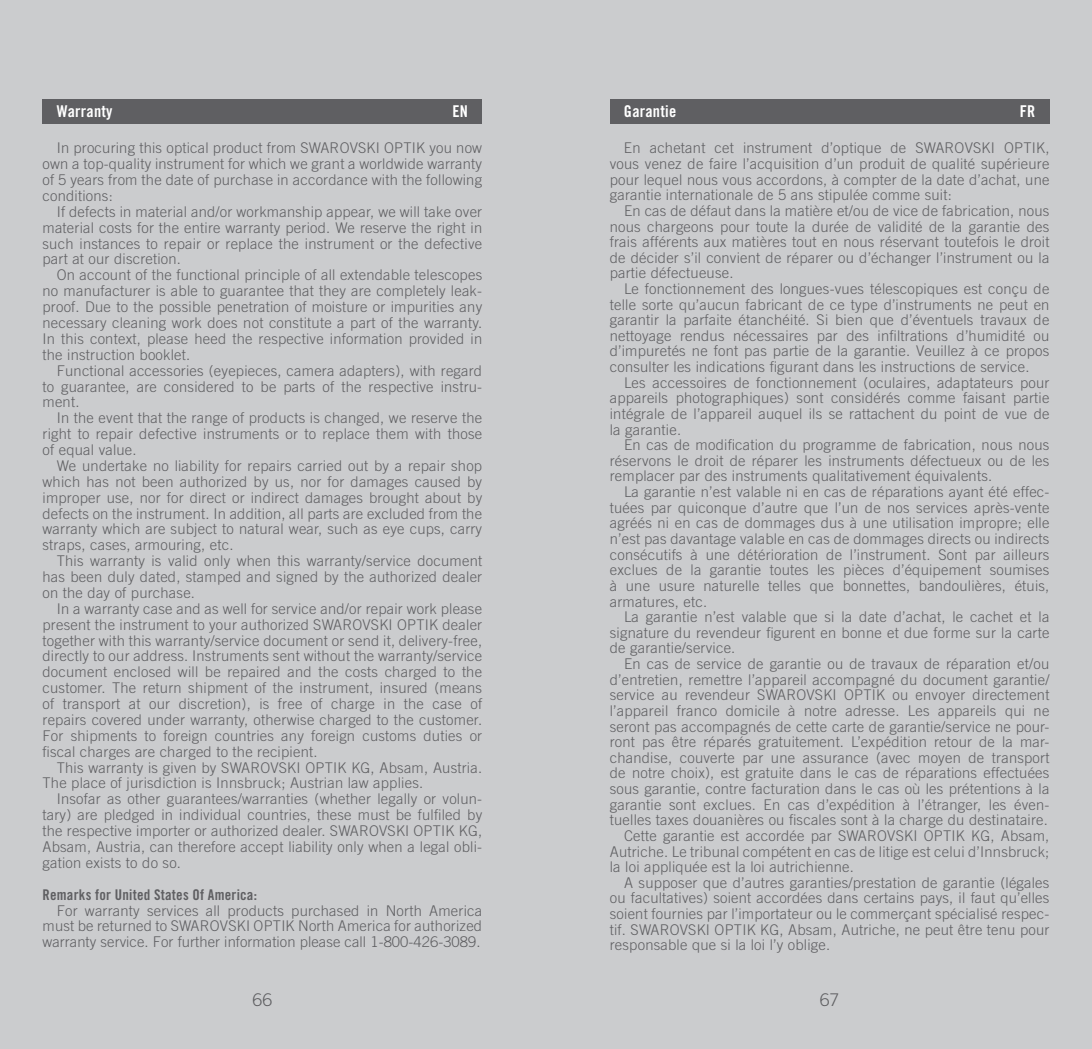
<style>
.page{position:relative;width:1092px;height:1049px;background:#fff}
.page>*{position:absolute;margin:0;border:0;box-sizing:border-box;transform-origin:0 0}
.t1{font:300 17.5px "Trade Gothic";color:#5f5f62}
.t2{font:16.25px "Trade Gothic Bold Cond Twenty";letter-spacing:.015em;color:#fff}
.t3{font:300 14.75px/15.8px "Trade Gothic";letter-spacing:.015em;color:#5f5f62;text-align:justify}
.t4{font:14.75px "Trade Gothic Bold Cond Twenty";letter-spacing:.015em;color:#5f5f62}
</style>
<div class="page">
<div style="left:546px;top:0;width:545px;height:1049px;background:#cbccce"></div>
<div style="left:0;top:0;width:546px;height:1049px;background:#cbccce"></div>
<div style="left:43px;top:99px;width:439px;height:25px;background:#5f5f62"></div>
<div style="left:609px;top:99px;width:440px;height:25px;background:#5f5f62"></div>
<p class="t2" style="left:57px;top:101px;width:57px">Warranty</p>
<p class="t2" style="left:452px;top:101px;width:17px">EN</p>
<p class="t3" style="left:57px;top:140px;width:262px">In procuring this optical product from Swarovski</p>
<p class="t3" style="left:384px;top:140px;width:19px">Optik</p>
<p class="t3" style="left:43px;top:140px;width:441px;text-indent:387px">you now own a top-quality instrument for which we grant a worldwide warranty of 5 years from the date of purchase in accordance with the following conditions:</p>
<p class="t3" style="left:43px;top:204px;width:441px;text-indent:14px">If defects in material and/or workmanship appear, we will take over material costs for the entire warranty period. We reserve the right in such instances to repair or replace the instrument or the defective part at our discretion.</p>
<p class="t3" style="left:43px;top:267px;width:441px;text-indent:14px">On account of the functional principle of all extendable telescopes no manufacturer is able to guarantee that they are completely leak&shy;proof. Due to the possible penetration of moisture or impurities any necessary cleaning work does not constitute a part of the warranty.<br>In this context, please heed the respective information provided in the instruction booklet.</p>
<p class="t3" style="left:43px;top:362px;width:441px;text-indent:14px">Functional accessories (eyepieces, camera adapters), with regard to guarantee, are considered to be parts of the respective instru&shy;ment.</p>
<p class="t3" style="left:43px;top:410px;width:441px;text-indent:14px">In the event that the range of products is changed, we reserve the right to repair defective instruments or to replace them with those of equal value.</p>
<p class="t3" style="left:43px;top:458px;width:441px;text-indent:14px">We undertake no liability for repairs carried out by a repair shop which has not been authorized by us, nor for damages caused by improper use, nor for direct or indirect damages brought about by defects on the instrument. In addition, all parts are excluded from the warranty which are subject to natural wear, such as eye cups, carry straps, cases, armouring, etc.</p>
<p class="t3" style="left:43px;top:553px;width:441px;text-indent:14px">This warranty is valid only when this warranty/service document has been duly dated, stamped and signed by the authorized dealer on the day of purchase.</p>
<p class="t3" style="left:43px;top:600px;width:441px;text-indent:14px">In a warranty case and as well for service and/or repair work please present the instrument to your authorized Swarovski</p>
<p class="t3" style="left:397px;top:616px;width:19px">Optik</p>
<p class="t3" style="left:442px;top:616px;width:41px">dealer</p>
<p class="t3" style="left:43px;top:632px;width:441px">together with this warranty/service document or send it, delivery-free,</p>
<p class="t3" style="left:43px;top:648px;width:441px">directly to our address. Instruments sent without the warranty/service</p>
<p class="t3" style="left:43px;top:664px;width:441px">document enclosed will be repaired and the costs charged to the</p>
<p class="t3" style="left:43px;top:680px;width:441px">customer. The return shipment of the instrument, insured (means</p>
<p class="t3" style="left:43px;top:696px;width:441px">of transport at our discretion), is free of charge in the case of</p>
<p class="t3" style="left:43px;top:712px;width:441px">repairs covered under warranty, otherwise charged to the customer.</p>
<p class="t3" style="left:43px;top:727px;width:441px">For shipments to foreign countries any foreign customs duties or</p>
<p class="t3" style="left:43px;top:743px;width:276px">fiscal charges are charged to the recipient.</p>
<p class="t3" style="left:57px;top:759px;width:183px">This warranty is given by Swarovski</p>
<p class="t3" style="left:305px;top:759px;width:19px">Optik</p>
<p class="t3" style="left:43px;top:759px;width:441px;text-indent:309px">KG, Absam, Austria.<br>The place of jurisdiction is Innsbruck; Austrian law applies.</p>
<p class="t3" style="left:43px;top:791px;width:441px;text-indent:14px">Insofar as other guarantees/warranties (whether legally or volun&shy;tary) are pledged in individual countries, these must be fulfiled by the respective importer or authorized dealer. Swarovski</p>
<p class="t3" style="left:43px;top:823px;width:441px;text-indent:416px">KG, Absam, Austria, can therefore accept liability only when a legal obli&shy;gation exists to do so.</p>
<p class="t4" style="left:43px;top:885px;width:216px">Remarks for United States Of America:</p>
<p class="t3" style="left:43px;top:902px;width:441px;text-indent:14px">For warranty services all products purchased in North America must be returned to Swarovski</p>
<p class="t3" style="left:413px;top:823px;width:19px">Optik</p>
<p class="t3" style="left:43px;top:918px;width:441px;text-align:right">North America for authorized<br>warranty service. For further information please call 1-800-426-3089.</p>
<p class="t3" style="left:253px;top:918px;width:19px">Optik</p>
<p class="t1" style="left:252px;top:989px;width:21px">66</p>
<p class="t2" style="left:624px;top:101px;width:54px">Garantie</p>
<p class="t2" style="left:1019px;top:101px;width:15px">FR</p>
<p class="t3" style="left:624px;top:140px;width:310px">En achetant cet instrument d’optique de Swarovski</p>
<p class="t3" style="left:1003px;top:140px;width:19px">Optik</p>
<p class="t3" style="left:609px;top:140px;width:441px;text-indent:435px">, vous venez de faire l’acquisition d’un produit de qualité supérieure pour lequel nous vous accordons, à compter de la date d’achat, une garantie internationale de 5 ans stipulée comme suit:</p>
<p class="t3" style="left:609px;top:203px;width:441px;text-indent:14px">En cas de défaut dans la matière et/ou de vice de fabrication, nous nous chargeons pour toute la durée de validité de la garantie des frais afférents aux matières tout en nous réservant toutefois le droit de décider s’il convient de réparer ou d’échanger l’instrument ou la partie défectueuse.</p>
<p class="t3" style="left:609px;top:281px;width:441px;text-indent:14px">Le fonctionnement des longues-vues télescopiques est conçu de telle sorte qu’aucun fabricant de ce type d’instruments ne peut en garantir la parfaite étanchéité. Si bien que d’éventuels travaux de nettoyage rendus nécessaires par des infiltrations d’humidité ou d’impuretés ne font pas partie de la garantie. Veuillez à ce propos consulter les indications figurant dans les instructions de service.</p>
<p class="t3" style="left:609px;top:374px;width:441px;text-indent:14px">Les accessoires de fonctionnement (oculaires, adaptateurs pour appareils photographiques) sont considérés comme faisant partie intégrale de l’appareil auquel ils se rattachent du point de vue de la garantie.</p>
<p class="t3" style="left:609px;top:437px;width:441px;text-indent:14px">En cas de modification du programme de fabrication, nous nous réservons le droit de réparer les instruments défectueux ou de les remplacer par des instruments qualitativement équivalents.</p>
<p class="t3" style="left:609px;top:484px;width:441px;text-indent:14px">La garantie n’est valable ni en cas de réparations ayant été effec&shy;tuées par quiconque d’autre que l’un de nos services après-vente agréés ni en cas de dommages dus à une utilisation impropre; elle n’est pas davantage valable en cas de dommages directs ou indirects consécutifs à une détérioration de l’instrument. Sont par ailleurs exclues de la garantie toutes les pièces d’équipement soumises à une usure naturelle telles que bonnettes, bandoulières, étuis, armatures, etc.</p>
<p class="t3" style="left:609px;top:609px;width:441px;text-indent:14px">La garantie n’est valable que si la date d’achat, le cachet et la signature du revendeur figurent en bonne et due forme sur la carte de garantie/service.</p>
<p class="t3" style="left:609px;top:656px;width:441px;text-indent:14px">En cas de service de garantie ou de travaux de réparation et/ou d’entretien, remettre l’appareil accompagné du document garantie/ service au revendeur Swarovski</p>
<p class="t3" style="left:844px;top:687px;width:19px">Optik</p>
<p class="t3" style="left:892px;top:687px;width:158px">ou envoyer directement</p>
<p class="t3" style="left:609px;top:703px;width:441px">l’appareil franco domicile à notre adresse. Les appareils qui ne</p>
<p class="t3" style="left:609px;top:718px;width:441px">seront pas accompagnés de cette carte de garantie/service ne pour-</p>
<p class="t3" style="left:609px;top:734px;width:441px">ront pas être réparés gratuitement. L’expédition retour de la mar-</p>
<p class="t3" style="left:609px;top:749px;width:441px">chandise, couverte par une assurance (avec moyen de transport</p>
<p class="t3" style="left:609px;top:765px;width:441px">de notre choix), est gratuite dans le cas de réparations effectuées</p>
<p class="t3" style="left:609px;top:781px;width:441px">sous garantie, contre facturation dans le cas où les prétentions à la</p>
<p class="t3" style="left:609px;top:796px;width:441px">garantie sont exclues. En cas d’expédition à l’étranger, les éven-</p>
<p class="t3" style="left:609px;top:812px;width:439px">tuelles taxes douanières ou fiscales sont à la charge du destinataire.</p>
<p class="t3" style="left:624px;top:828px;width:233px">Cette garantie est accordée par Swarovski</p>
<p class="t3" style="left:923px;top:828px;width:19px">Optik</p>
<p class="t3" style="left:609px;top:828px;width:441px;text-indent:361px">KG, Absam, Autriche. Le tribunal compétent en cas de litige est celui d’Innsbruck; la loi appliquée est la loi autrichienne.</p>
<p class="t3" style="left:609px;top:874px;width:441px;text-indent:14px">A supposer que d’autres garanties/prestation de garantie (légales ou facultatives) soient accordées dans certains pays, il faut qu’elles soient fournies par l’importateur ou le commerçant spécialisé respec&shy;tif. Swarovski</p>
<p class="t3" style="left:609px;top:921px;width:441px;text-indent:150px">KG, Absam, Autriche, ne peut être tenu pour responsable que si la loi l’y oblige.</p>
<p class="t3" style="left:714px;top:921px;width:19px">Optik</p>
<p class="t1" style="left:819px;top:989px;width:21px">67</p>
</div>
